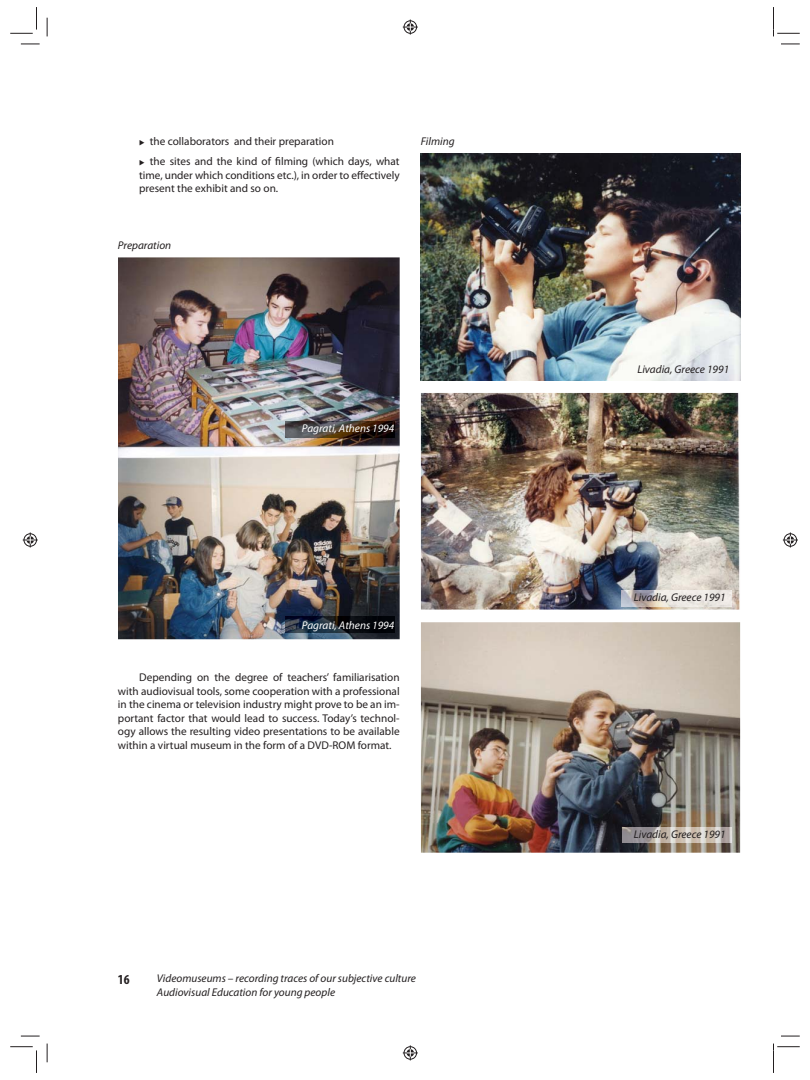
<style>
.page{position:relative;width:810px;height:1080px;background:#fff}
.page>*{position:absolute;margin:0;border:0;box-sizing:border-box;transform-origin:0 0}
.t1{font:700 condensed 13.75px "Myriad Pro";color:#231f20}
.t2{font:11.25px/13.5px "Myriad Pro";color:#231f20}
.t3{font:italic 11.25px/13.5px "Myriad Pro";color:#231f20}
.t4{font:italic 11.25px "Myriad Pro";color:#fff}
</style>
<div class="page">
<img style="left:118px;top:257px;width:282px;height:382px">
<img style="left:285px;top:617px;width:109px;height:15px">
<img style="left:421px;top:153px;width:319px;height:228px">
<img style="left:421px;top:393px;width:319px;height:217px">
<img style="left:421px;top:622px;width:319px;height:231px">
<img style="left:623px;top:827px;width:108px;height:16px">
<img style="left:622px;top:590px;width:110px;height:16px">
<img style="left:285px;top:421px;width:109px;height:16px">
<svg style="left:21px;top:43px;width:19px;height:2px"></svg>
<svg style="left:781px;top:43px;width:19px;height:2px"></svg>
<svg style="left:21px;top:1035px;width:19px;height:2px"></svg>
<svg style="left:781px;top:1035px;width:19px;height:2px"></svg>
<svg style="left:46px;top:18px;width:2px;height:18px"></svg>
<svg style="left:46px;top:1044px;width:2px;height:18px"></svg>
<svg style="left:10px;top:7px;width:27px;height:27px"></svg>
<svg style="left:10px;top:1046px;width:27px;height:27px"></svg>
<svg style="left:773px;top:7px;width:27px;height:29px"></svg>
<svg style="left:773px;top:1044px;width:27px;height:29px"></svg>
<svg style="left:403px;top:20px;width:15px;height:15px"></svg>
<svg style="left:403px;top:1045px;width:15px;height:15px"></svg>
<svg style="left:23px;top:532px;width:15px;height:16px"></svg>
<svg style="left:783px;top:532px;width:15px;height:16px"></svg>
<p class="t2" style="left:150px;top:131px;width:251px;line-height:20.6px">the collaborators and their preparation<br>the sites and the kind of filming (which days, what</p>
<p class="t2" style="left:139px;top:169px;width:262px">time, under which conditions etc.), in order to effectively present the exhibit and so on.</p>
<p class="t3" style="left:118px;top:240px;width:55px">Preparation</p>
<p class="t3" style="left:421px;top:135px;width:35px">Filming</p>
<p class="t4" style="left:302px;top:424px;width:94px">Pagrati, Athens 1994</p>
<p class="t4" style="left:302px;top:621px;width:94px">Pagrati, Athens 1994</p>
<p class="t2" style="left:118px;top:671px;width:283px;text-align:justify;text-indent:21px">Depending on the degree of teachers’ familiarisation with audiovisual tools, some cooperation with a professional in the cinema or television industry might prove to be an im&shy;portant factor that would lead to success. Today’s technol&shy;ogy allows the resulting video presentations to be available within a virtual museum in the form of a DVD-ROM format.</p>
<p class="t1" style="left:118px;top:975px;width:13px">16</p>
<p class="t3" style="left:157px;top:973px;width:261px">Videomuseums – recording traces of our subjective culture<br>Audiovisual Education for young people</p>
<p class="t3" style="left:637px;top:363px;width:93px">Livadia, Greece 1991</p>
<p class="t3" style="left:634px;top:591px;width:93px">Livadia, Greece 1991</p>
<p class="t3" style="left:634px;top:828px;width:93px">Livadia, Greece 1991</p>
</div>
